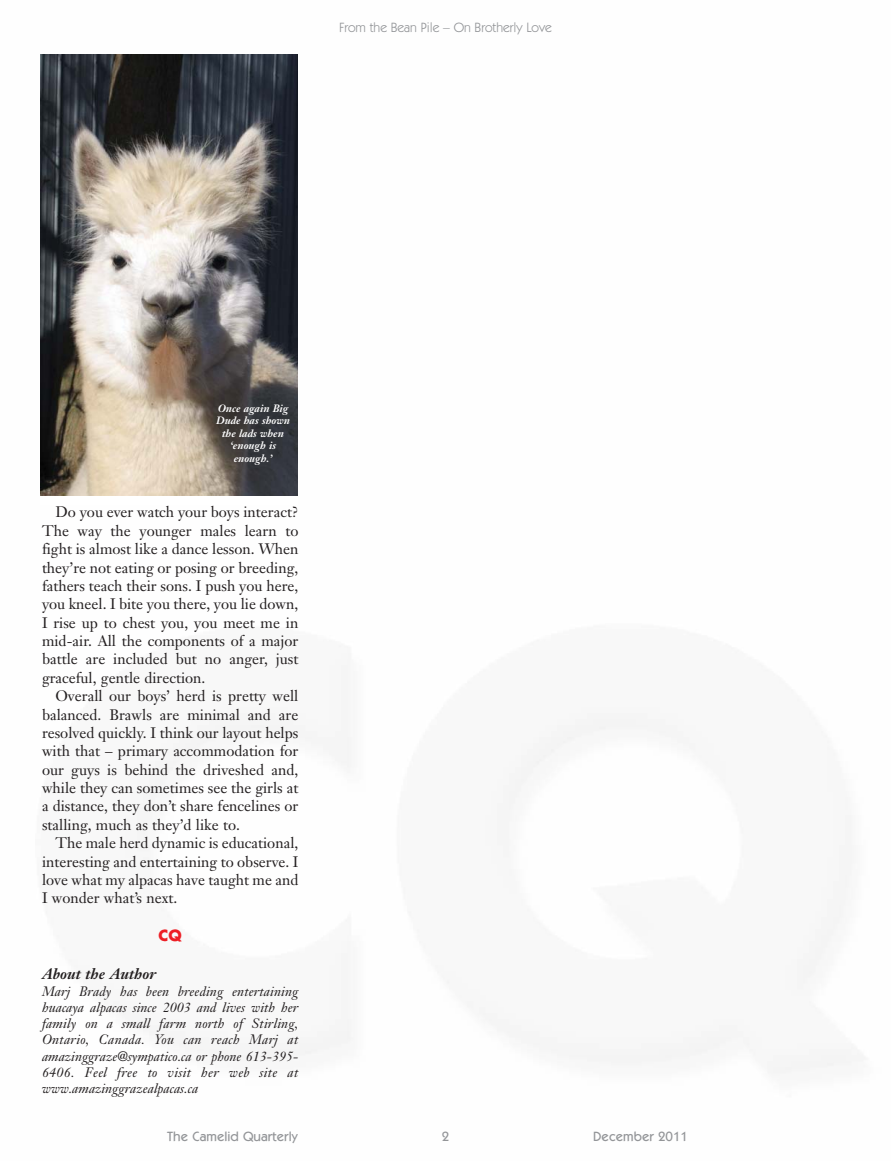
<style>
.page{position:relative;width:891px;height:1161px;background:#fff}
.page>*{position:absolute;margin:0;border:0;box-sizing:border-box;transform-origin:0 0}
.t1{font:15px/18.3px "Janson Text";color:#231f20;text-align:justify}
.t2{font:italic 700 15px "Janson Text";color:#231f20}
.t3{font:700 15px "Futura";color:#ed1e25}
.t4{font:italic 13.5px/16.2px "Janson Text";color:#231f20;text-align:justify}
.t5{font:500 13.5px "Itc Kabel";color:#939598}
.t6{font:13.5px "Itc Kabel";color:#939598}
.t7{font:italic 700 10.5px/12.6px "Janson Text";color:#fff;text-align:center}
</style>
<div class="page">
<img style="left:40px;top:54px;width:258px;height:441px">
<p class="t6" style="left:339px;top:22px;width:214px">From the Bean Pile – On Brotherly Love</p>
<p class="t7" style="left:216px;top:403px;width:75px">Once again Big<br>Dude has shown the lads when ‘enough is enough.’</p>
<p class="t1" style="left:42px;top:505px;width:258px;text-indent:14px">Do you ever watch your boys interact?<br>The way the younger males learn to fight is almost like a dance lesson. When they’re not eating or posing or breeding, fathers teach their sons. I push you here, you kneel. I bite you there, you lie down, I rise up to chest you, you meet me in mid-air. All the components of a major battle are included but no anger, just graceful, gentle direction.</p>
<p class="t1" style="left:42px;top:688px;width:258px;text-indent:14px">Overall our boys’ herd is pretty well balanced. Brawls are minimal and are resolved quickly. I think our layout helps with that – primary accommodation for our guys is behind the driveshed and, while they can sometimes see the girls at a distance, they don’t share fencelines or stalling, much as they’d like to.</p>
<p class="t1" style="left:42px;top:835px;width:258px;text-indent:14px">The male herd dynamic is educational, interesting and entertaining to observe. I love what my alpacas have taught me and I wonder what’s next.</p>
<p class="t3" style="left:159px;top:929px;width:25px">CQ</p>
<p class="t2" style="left:42px;top:968px;width:116px">About the Author</p>
<p class="t4" style="left:42px;top:985px;width:258px">Marj Brady has been breeding entertaining huacaya alpacas since 2003 and lives with her family on a small farm north of Stirling, Ontario, Canada. You can reach Marj at amazinggraze@sympatico.ca or phone 613-395- 6406. Feel free to visit her web site at www.amazinggrazealpacas.ca</p>
<p class="t5" style="left:167px;top:1131px;width:132px">The Camelid Quarterly</p>
<p class="t5" style="left:442px;top:1131px;width:9px">2</p>
<p class="t5" style="left:593px;top:1131px;width:96px">December 2011</p>
</div>
